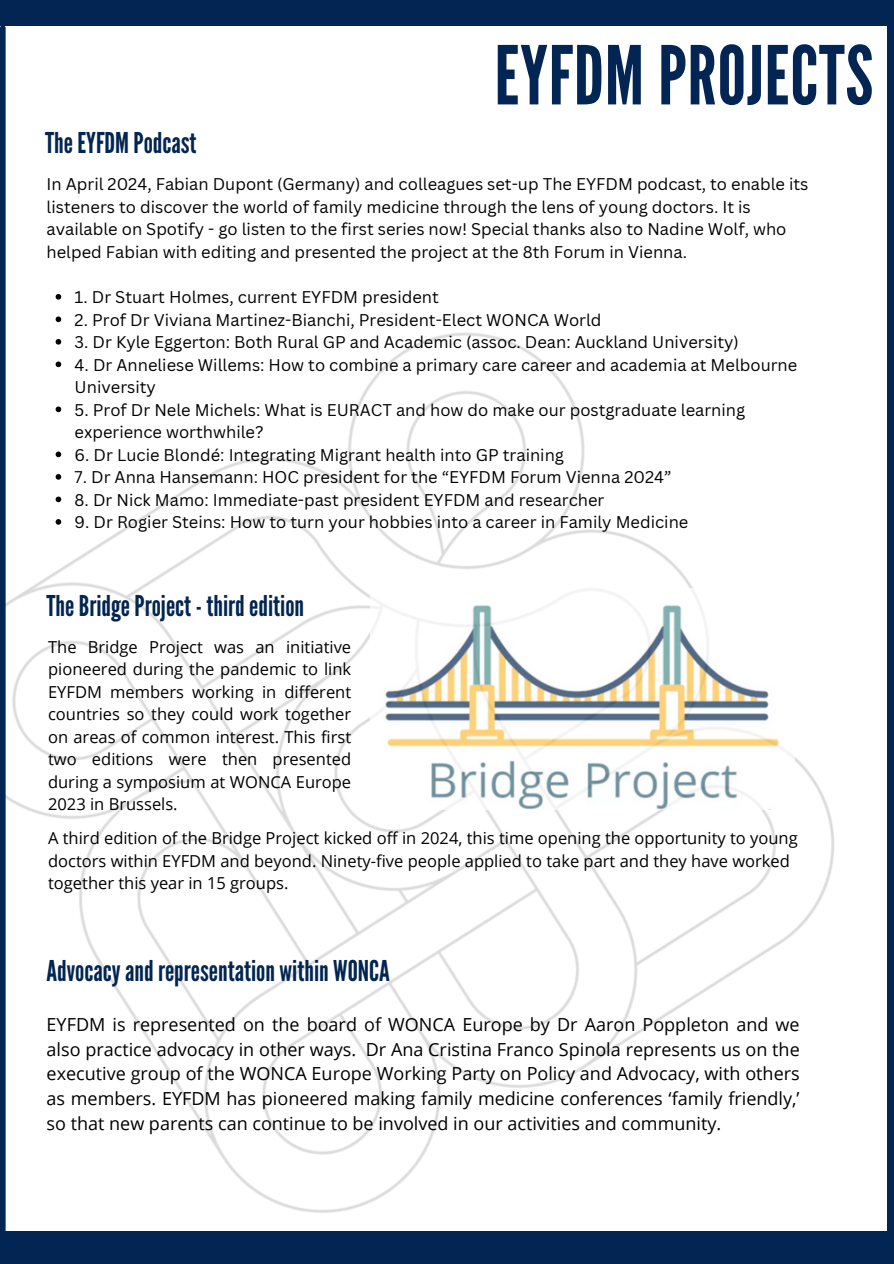
<style>
.page{position:relative;width:894px;height:1264px;background:#fff}
.page>*{position:absolute;margin:0;border:0;box-sizing:border-box;transform-origin:0 0}
.t1{font:81px "League Gothic";letter-spacing:.01em;color:#022553}
.t2{font:28.65px "League Gothic";color:#022651}
.t3{font:18px/24.8px "Open Sans";color:#000;text-align:justify}
.t4{font:16.5px/22.5px "Canva Sans";color:#000}
.t5{font:16.5px/22.5px "Open Sans";color:#000;text-align:justify}
</style>
<div class="page">
<img style="left:0;top:26px;width:835px;height:1187px">
<div style="left:0;top:0;width:893px;height:26px;background:#022553"></div>
<div style="left:0;top:28px;width:6px;height:1214px;background:#022553"></div>
<div style="left:0;top:1230px;width:893px;height:33px;background:#022553"></div>
<div style="left:887px;top:0;width:6px;height:1263px;background:#022553"></div>
<img style="left:370px;top:588px;width:424px;height:221px">
<svg style="left:56px;top:294px;width:5px;height:5px"></svg>
<svg style="left:56px;top:316px;width:5px;height:6px"></svg>
<svg style="left:56px;top:339px;width:5px;height:5px"></svg>
<svg style="left:56px;top:361px;width:5px;height:6px"></svg>
<svg style="left:56px;top:406px;width:5px;height:6px"></svg>
<svg style="left:56px;top:451px;width:5px;height:6px"></svg>
<svg style="left:56px;top:474px;width:5px;height:5px"></svg>
<svg style="left:56px;top:496px;width:5px;height:6px"></svg>
<svg style="left:56px;top:519px;width:5px;height:5px"></svg>
<p class="t1" style="left:494px;top:29px;width:380px">EYFDM PROJECTS</p>
<p class="t2" style="left:45px;top:126px;width:153px">TheEYFDM Podcast</p>
<p class="t4" style="left:47px;top:173px;width:763px">In April 2024, Fabian Dupont (Germany) and colleagues set-up The EYFDM podcast, to enable its listeners to discover the world of family medicine through the lens of young doctors. It is available on Spotify - go listen to the first series now! Special thanks also to Nadine Wolf, who helped Fabian with editing and presented the project at the 8th Forum in Vienna.</p>
<h1 class="t4" style="left:75px;top:285px;width:365px">1. Dr Stuart Holmes, current EYFDM president</h1>
<p class="t4" style="left:75px;top:308px;width:528px">2. Prof Dr Viviana Martinez-Bianchi, President-Elect WONCA World</p>
<h3 class="t4" style="left:75px;top:330px;width:665px">3. Dr Kyle Eggerton: Both Rural GP and Academic (assoc. Dean: Auckland University)</h3>
<p class="t4" style="left:75px;top:353px;width:724px">4. Dr Anneliese Willems: How to combine a primary care career and academia at Melbourne<br>University</p>
<p class="t4" style="left:75px;top:398px;width:672px">5. Prof Dr Nele Michels: What is EURACT and how do make our postgraduate learning experience worthwhile?</p>
<p class="t4" style="left:75px;top:443px;width:490px">6. Dr Lucie Blondé: Integrating Migrant health into GP training</p>
<p class="t4" style="left:75px;top:465px;width:598px">7. Dr Anna Hansemann: HOC president for the “EYFDM Forum Vienna 2024”</p>
<p class="t4" style="left:75px;top:488px;width:531px">8. Dr Nick Mamo: Immediate-past president EYFDM and researcher</p>
<p class="t4" style="left:75px;top:510px;width:615px">9. Dr Rogier Steins: How to turn your hobbies into a career in Family Medicine</p>
<p class="t2" style="left:47px;top:588px;width:259px">TheBridgeProject - thirdedition</p>
<p class="t5" style="left:48px;top:635px;width:304px">The Bridge Project was an initiative pioneered during the pandemic to link EYFDM members working in different countries so they could work together on areas of common interest. This first two editions were then presented during a symposium at WONCA Europe 2023 in Brussels.</p>
<p class="t5" style="left:48px;top:826px;width:751px;text-align:left">A third edition of the Bridge Project kicked off in 2024, this time opening the opportunity to young doctors within EYFDM and beyond. Ninety-five people applied to take part and they have worked together this year in 15 groups.</p>
<p class="t2" style="left:47px;top:954px;width:345px">Advocacyandrepresentation within WONCA</p>
<p class="t3" style="left:47px;top:1011px;width:754px">EYFDM is represented on the board of WONCA Europe by Dr Aaron Poppleton and we also practice advocacy in other ways. Dr Ana Cristina Franco Spinola represents us on the executive group of the WONCA Europe Working Party on Policy and Advocacy, with others as members. EYFDM has pioneered making family medicine conferences ‘family friendly,’ so that new parents can continue to be involved in our activities and community.</p>
</div>
